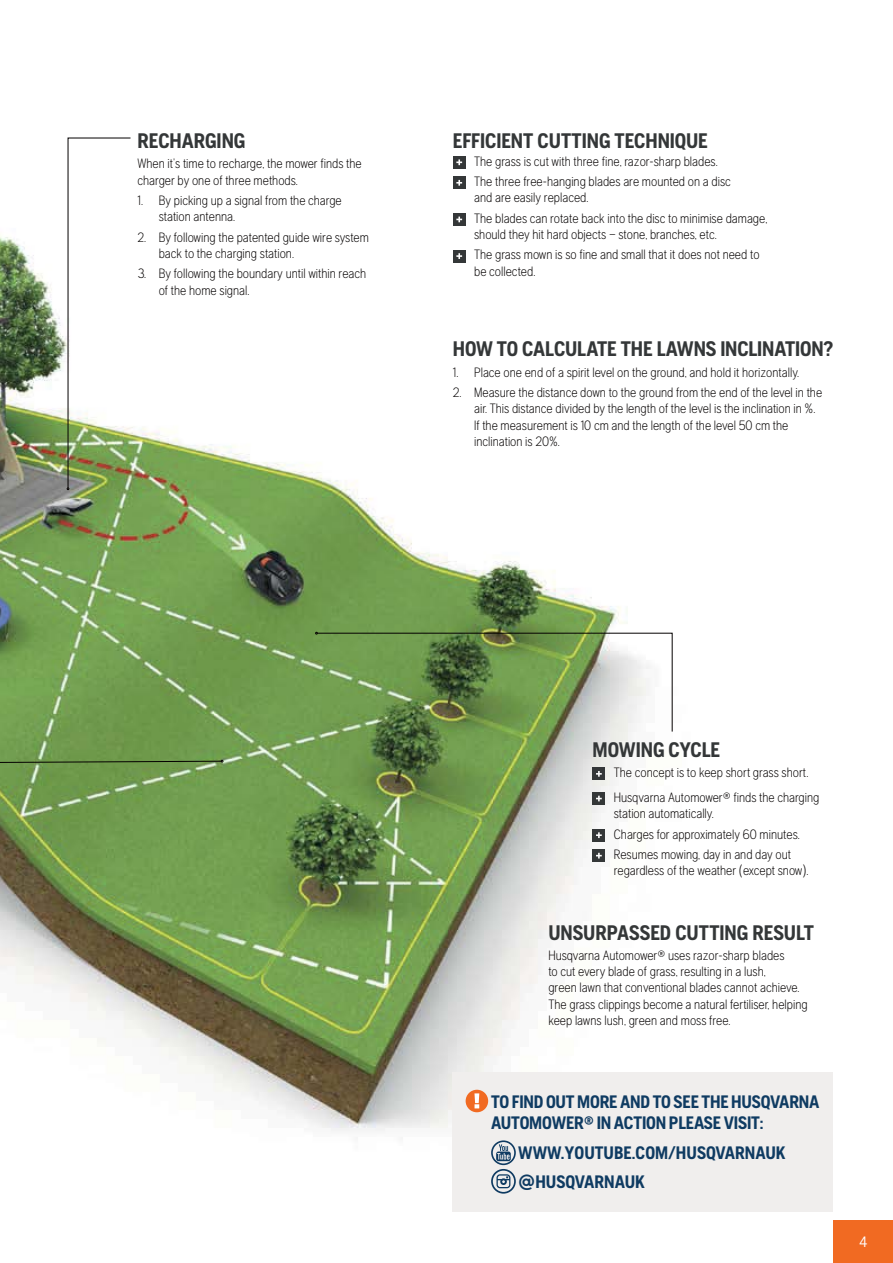
<style>
.page{position:relative;width:893px;height:1263px;background:#fff}
.page>*{position:absolute;margin:0;border:0;box-sizing:border-box;transform-origin:0 0}
.t1{font:700 21px "Husqvarna Gothic";letter-spacing:-.005em;color:#343738}
.t2{font:700 18px/21.6px "Husqvarna Gothic";letter-spacing:-.01em;color:#0f3b62}
.t3{font:15px "Husqvarna Gothic";color:#fff}
.t4{font:300 13.5px/16.2px "Husqvarna Gothic";color:#040000}
.s1{font-size:22.5px}
</style>
<div class="page">
<img style="left:0;top:137px;width:631px;height:1055px">
<div style="left:453px;top:156px;width:13px;height:13px;background:#343738"></div>
<svg style="left:456px;top:159px;width:6px;height:6px"></svg>
<div style="left:453px;top:176px;width:13px;height:13px;background:#343738"></div>
<svg style="left:456px;top:180px;width:6px;height:6px"></svg>
<div style="left:453px;top:213px;width:13px;height:13px;background:#343738"></div>
<svg style="left:456px;top:217px;width:6px;height:5px"></svg>
<div style="left:453px;top:250px;width:13px;height:12px;background:#343738"></div>
<svg style="left:456px;top:253px;width:6px;height:6px"></svg>
<svg style="left:67px;top:138px;width:64px;height:352px"></svg>
<img style="left:315px;top:632px;width:358px;height:100px">
<div style="left:592px;top:767px;width:13px;height:13px;background:#343738"></div>
<svg style="left:596px;top:771px;width:6px;height:6px"></svg>
<div style="left:592px;top:792px;width:13px;height:13px;background:#343738"></div>
<svg style="left:596px;top:796px;width:6px;height:5px"></svg>
<div style="left:592px;top:829px;width:13px;height:12px;background:#343738"></div>
<svg style="left:596px;top:832px;width:6px;height:6px"></svg>
<div style="left:592px;top:849px;width:13px;height:13px;background:#343738"></div>
<svg style="left:596px;top:853px;width:6px;height:5px"></svg>
<div style="left:453px;top:1072px;width:380px;height:140px;background:#f0eeed"></div>
<div style="left:466px;top:1090px;width:22px;height:22px;background:#f16a22;border-radius:50%"></div>
<svg style="left:474px;top:1093px;width:5px;height:15px"></svg>
<div style="left:491px;top:1140px;width:25px;height:25px;border:2px solid #0f3b62;border-radius:50%"></div>
<svg style="left:496px;top:1144px;width:15px;height:17px"></svg>
<svg style="left:496px;top:1174px;width:14px;height:14px"></svg>
<div style="left:491px;top:1169px;width:25px;height:24px;border:2px solid #0f3b62;border-radius:50%"></div>
<svg style="left:0;top:760px;width:223px;height:4px"></svg>
<div style="left:833px;top:1220px;width:60px;height:43px;background:#f16a22"></div>
<h1 class="t1" style="left:138px;top:133px;width:109px">RECHARGING</h1>
<p class="t4" style="left:138px;top:156px;width:226px">When it’s time to recharge, the mower finds the charger by one of three methods.</p>
<p class="t4" style="left:159px;top:193px;width:185px;text-indent:-21px">1. By picking up a signal from the charge station antenna.</p>
<p class="t4" style="left:159px;top:230px;width:212px;text-indent:-21px">2. By following the patented guide wire system back to the charging station.</p>
<p class="t4" style="left:159px;top:266px;width:209px;text-indent:-21px">3. By following the boundary until within reach of the home signal.</p>
<h1 class="t1" style="left:453px;top:133px;width:257px">EFFICIENT CUTTING TECHNIQUE</h1>
<p class="t4" style="left:474px;top:151px;width:258px;line-height:20.4px">The grass is cut with three fine, razor-sharp blades.<br>The three free-hanging blades are mounted on a disc</p>
<p class="t4" style="left:474px;top:188px;width:295px;line-height:20.4px">and are easily replaced.<br>The blades can rotate back into the disc to minimise damage,</p>
<p class="t4" style="left:474px;top:225px;width:287px;line-height:20.4px">should they hit hard objects – stone, branches, etc.<br>The grass mown is so fine and small that it does not need to</p>
<p class="t4" style="left:474px;top:263px;width:63px">be collected.</p>
<h1 class="t1" style="left:453px;top:341px;width:382px">HOW TO CALCULATE THE LAWNS INCLINATION?</h1>
<p class="t4" style="left:453px;top:365px;width:348px">1. Place one end of a spirit level on the ground, and hold it horizontally.</p>
<p class="t4" style="left:474px;top:385px;width:350px;text-indent:-21px">2. Measure the distance down to the ground from the end of the level in the air. This distance divided by the length of the level is the inclination in %.<br>If the measurement is 10 cm and the length of the level 50 cm the inclination is 20%.</p>
<h1 class="t1" style="left:592px;top:742px;width:129px">MOWING CYCLE</h1>
<p class="t4" style="left:614px;top:761px;width:207px;line-height:24.8px">The concept is to keep short grass short.<br>Husqvarna Automower® finds the charging</p>
<p class="t4" style="left:614px;top:804px;width:188px;line-height:20.4px">station automatically.<br>Charges for approximately 60 minutes.<br>Resumes mowing, day in and day out</p>
<p class="t4" style="left:614px;top:863px;width:196px">regardless of the weather (except snow).</p>
<h1 class="t1" style="left:548px;top:925px;width:267px">UNSURPASSED CUTTING RESULT</h1>
<p class="t4" style="left:548px;top:948px;width:261px">Husqvarna Automower® uses razor-sharp blades<br>to cut every blade of grass, resulting in a lush,<br>green lawn that conventional blades cannot achieve.<br>The grass clippings become a natural fertiliser, helping keep lawns lush, green and moss free.</p>
<h2 class="t2" style="left:491px;top:1093px;width:330px">TO FIND OUT MORE AND TO SEE THE HUSQVARNA<br>AUTOMOWER® IN ACTION PLEASE VISIT:</h2>
<h2 class="t2" style="left:518px;top:1140px;width:269px;line-height:28.5px">WWW.YOUTUBE.COM/HUSQVARNAUK <span class="s1">@</span>HUSQVARNAUK</h2>
<p class="t3" style="left:859px;top:1236px;width:10px">4</p>
</div>
